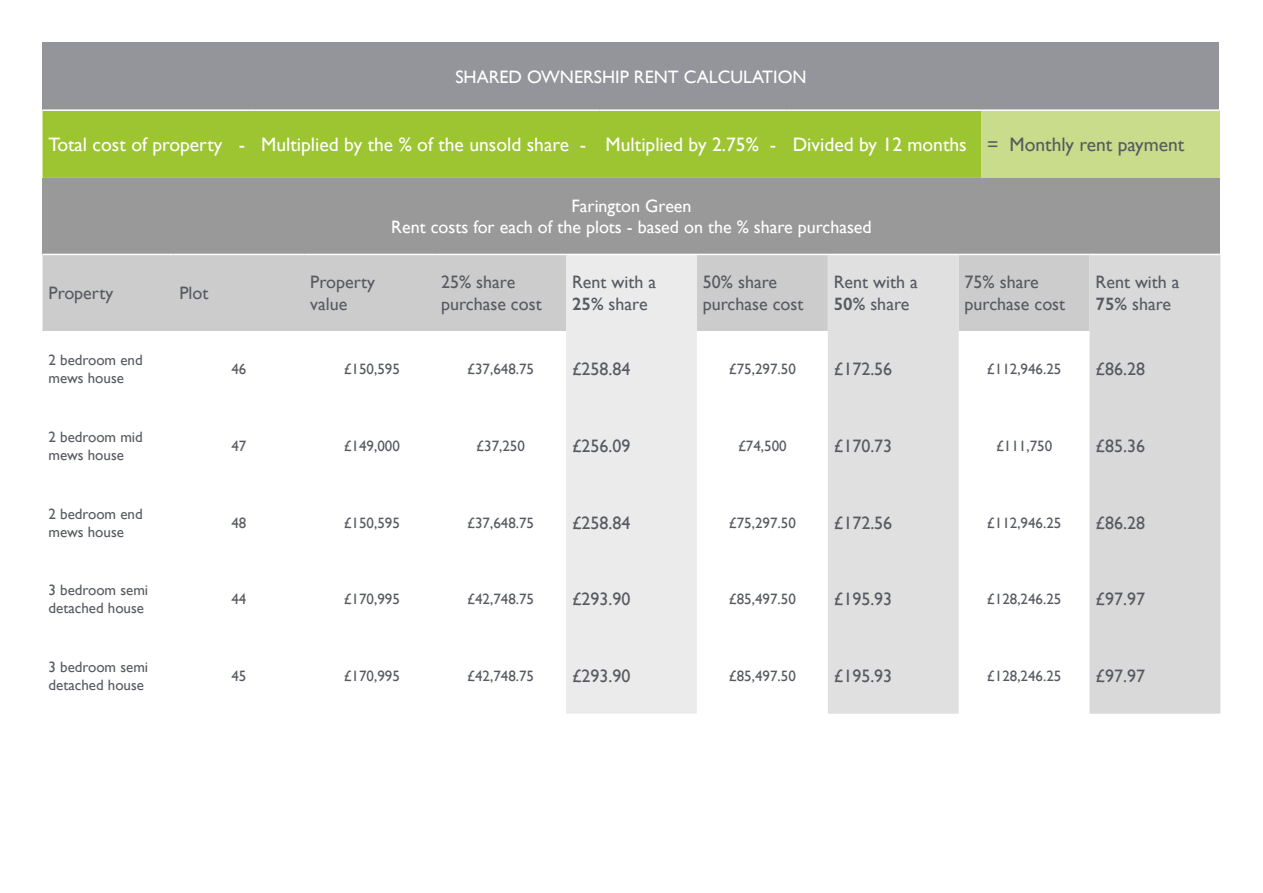
<style>
.page{position:relative;width:1263px;height:893px;background:#fff}
.page>*{position:absolute;margin:0;border:0;box-sizing:border-box;transform-origin:0 0}
.t1{font:19.5px "Gill Sans";color:#fff}
.t2{font:18px/21.6px "Gill Sans";color:#575a60}
.t3{font:18px/21.6px "Gill Sans";color:#fff;text-align:center}
.t4{font:15px/18px "Gill Sans";color:#575a60}
.s1{color:#575a60}
.s2{font-weight:600}
</style>
<div class="page">
<div style="left:43px;top:43px;width:1176px;height:67px;background:#94959b"></div>
<div style="left:43px;top:111px;width:938px;height:67px;background:#9dc431"></div>
<div style="left:981px;top:110px;width:238px;height:68px;background:#c9dc8c"></div>
<hr style="left:43px;top:109px;width:212px;height:2px;background:#fff">
<hr style="left:255px;top:109px;width:345px;height:2px;background:#fff">
<hr style="left:600px;top:109px;width:187px;height:2px;background:#fff">
<hr style="left:787px;top:109px;width:194px;height:2px;background:#fff">
<hr style="left:981px;top:109px;width:238px;height:2px;background:#fff">
<div style="left:43px;top:178px;width:1177px;height:76px;background:#999"></div>
<div style="left:43px;top:255px;width:1046px;height:76px;background:#ccc"></div>
<div style="left:566px;top:255px;width:131px;height:459px;background:#ebebeb"></div>
<div style="left:828px;top:255px;width:131px;height:459px;background:#e0e0e0"></div>
<div style="left:1089px;top:255px;width:131px;height:459px;background:#d9d9d9"></div>
<p class="t3" style="left:455px;top:66px;width:353px">SHARED OWNERSHIP RENT CALCULATION</p>
<h1 class="t1" style="left:49px;top:133px;width:1137px">Total cost of property - Multiplied by the % of the unsold share - Multiplied by 2.75% - Divided by 12 months <span class="s1">= Monthly rent payment</span></h1>
<p class="t3" style="left:391px;top:195px;width:482px">Farington Green<br>Rent costs for each of the plots - based on the % share purchased</p>
<p class="t2" style="left:49px;top:282px;width:66px">Property</p>
<p class="t2" style="left:179px;top:282px;width:31px">Plot</p>
<p class="t2" style="left:310px;top:271px;width:66px">Property value</p>
<p class="t2" style="left:441px;top:271px;width:102px">25% share purchase cost</p>
<p class="t2" style="left:572px;top:271px;width:86px">Rent with a<br><span class="s2">25%</span> share</p>
<p class="t2" style="left:703px;top:271px;width:102px">50% share purchase cost</p>
<p class="t2" style="left:834px;top:271px;width:86px">Rent with a<br><span class="s2">50%</span> share</p>
<p class="t2" style="left:965px;top:271px;width:102px">75% share purchase cost</p>
<p class="t2" style="left:1095px;top:271px;width:86px">Rent with a<br><span class="s2">75%</span> share</p>
<p class="t4" style="left:49px;top:351px;width:96px">2 bedroom end mews house</p>
<p class="t4" style="left:231px;top:360px;width:16px">46</p>
<p class="t4" style="left:344px;top:360px;width:58px">£150,595</p>
<p class="t4" style="left:467px;top:360px;width:69px">£37,648.75</p>
<p class="t2" style="left:572px;top:358px;width:60px">£258.84</p>
<p class="t4" style="left:729px;top:360px;width:69px">£75,297.50</p>
<p class="t2" style="left:834px;top:358px;width:60px">£172.56</p>
<p class="t4" style="left:987px;top:360px;width:76px">£112,946.25</p>
<p class="t2" style="left:1095px;top:358px;width:51px">£86.28</p>
<p class="t4" style="left:49px;top:428px;width:96px">2 bedroom mid mews house</p>
<p class="t4" style="left:231px;top:437px;width:16px">47</p>
<p class="t4" style="left:344px;top:437px;width:58px">£149,000</p>
<p class="t4" style="left:476px;top:437px;width:50px">£37,250</p>
<p class="t2" style="left:572px;top:435px;width:60px">£256.09</p>
<p class="t4" style="left:738px;top:437px;width:50px">£74,500</p>
<p class="t2" style="left:834px;top:435px;width:60px">£170.73</p>
<p class="t4" style="left:996px;top:437px;width:58px">£111,750</p>
<p class="t2" style="left:1095px;top:435px;width:51px">£85.36</p>
<p class="t4" style="left:49px;top:504px;width:96px">2 bedroom end mews house</p>
<p class="t4" style="left:231px;top:513px;width:16px">48</p>
<p class="t4" style="left:344px;top:513px;width:58px">£150,595</p>
<p class="t4" style="left:467px;top:513px;width:69px">£37,648.75</p>
<p class="t2" style="left:572px;top:511px;width:60px">£258.84</p>
<p class="t4" style="left:729px;top:513px;width:69px">£75,297.50</p>
<p class="t2" style="left:834px;top:511px;width:60px">£172.56</p>
<p class="t4" style="left:987px;top:513px;width:76px">£112,946.25</p>
<p class="t2" style="left:1095px;top:511px;width:51px">£86.28</p>
<p class="t4" style="left:49px;top:581px;width:101px">3 bedroom semi detached house</p>
<p class="t4" style="left:231px;top:590px;width:16px">44</p>
<p class="t4" style="left:344px;top:590px;width:58px">£170,995</p>
<p class="t4" style="left:467px;top:590px;width:69px">£42,748.75</p>
<p class="t2" style="left:572px;top:588px;width:60px">£293.90</p>
<p class="t4" style="left:729px;top:590px;width:69px">£85,497.50</p>
<p class="t2" style="left:834px;top:588px;width:60px">£195.93</p>
<p class="t4" style="left:987px;top:590px;width:76px">£128,246.25</p>
<p class="t2" style="left:1095px;top:588px;width:51px">£97.97</p>
<p class="t4" style="left:49px;top:657px;width:101px">3 bedroom semi detached house</p>
<p class="t4" style="left:231px;top:666px;width:16px">45</p>
<p class="t4" style="left:344px;top:666px;width:58px">£170,995</p>
<p class="t4" style="left:467px;top:666px;width:69px">£42,748.75</p>
<p class="t2" style="left:572px;top:665px;width:60px">£293.90</p>
<p class="t4" style="left:729px;top:666px;width:69px">£85,497.50</p>
<p class="t2" style="left:834px;top:665px;width:60px">£195.93</p>
<p class="t4" style="left:987px;top:666px;width:76px">£128,246.25</p>
<p class="t2" style="left:1095px;top:665px;width:51px">£97.97</p>
</div>
